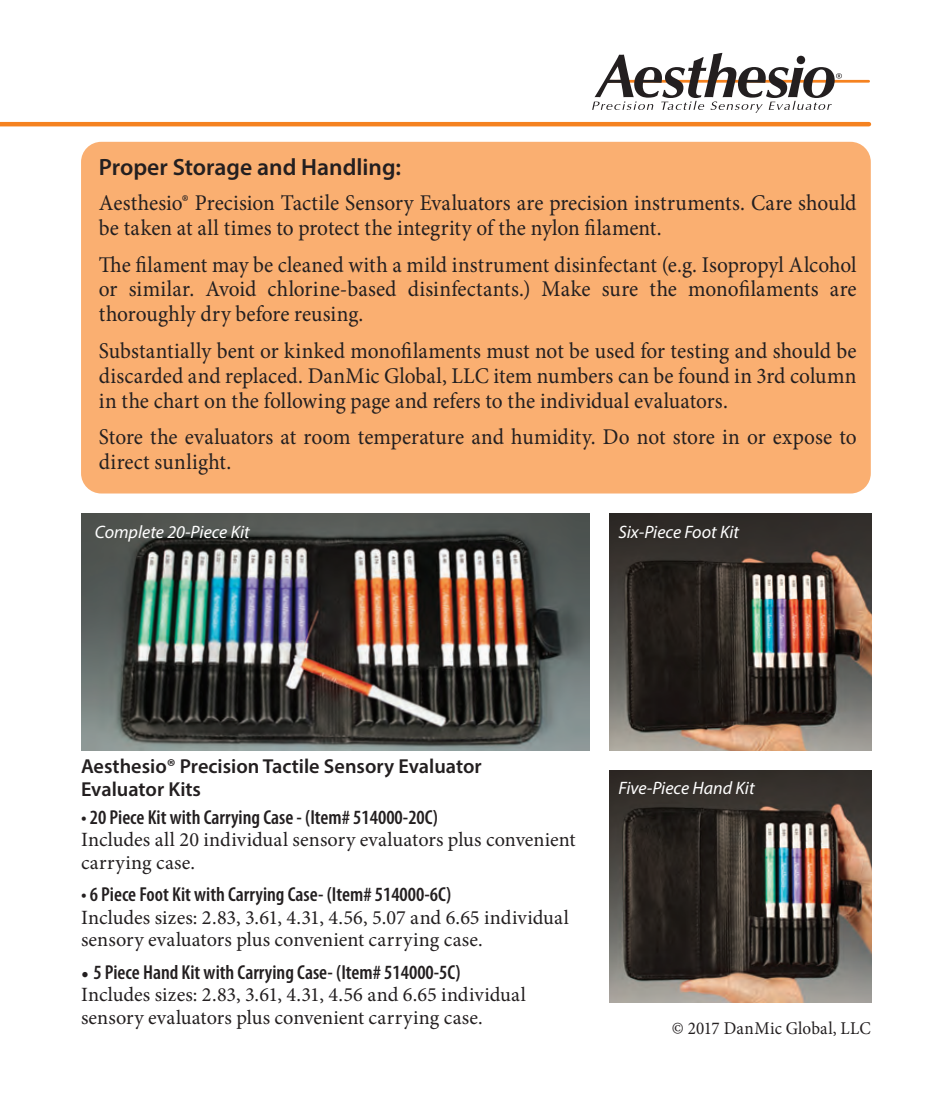
<style>
.page{position:relative;width:932px;height:1094px;background:#fff}
.page>*{position:absolute;margin:0;border:0;box-sizing:border-box;transform-origin:0 0}
.t1{font:600 23.62px "Myriad Pro";color:#231f20}
.t2{font:22.5px/24.8px "Minion Pro";color:#231f20;scale:.95 1}
.t3{font:20.25px/22.5px "Minion Pro";letter-spacing:.005em;color:#231f20}
.t4{font:600 condensed 20.25px "Myriad Pro";color:#231f20}
.t5{font:600 20.25px/22.5px "Myriad Pro";color:#231f20}
.t6{font:italic 18px "Myriad Pro";color:#fff}
.t7{font:18px "Minion Pro";letter-spacing:.01em;color:#231f20;scale:.95 1}
.s1{font-family:"Minion Pro";font-weight:400;font-stretch:normal}
</style>
<div class="page">
<hr style="left:608px;top:80px;width:260px;height:3px;background:#f58220">
<svg style="left:592px;top:53px;width:250px;height:60px"></svg>
<hr style="left:0;top:122px;width:868px;height:4px;background:#f58220">
<div style="left:81px;top:142px;width:789px;height:351px;background:#faaf71;border-radius:20px"></div>
<img style="left:81px;top:513px;width:509px;height:237px">
<img style="left:609px;top:513px;width:262px;height:237px">
<img style="left:610px;top:770px;width:261px;height:232px">
<p class="t1" style="left:99px;top:152px;width:304px">Proper Storage and Handling:</p>
<p class="t2" style="left:99px;top:190px;width:799px">Aesthesio® Precision Tactile Sensory Evaluators are precision instruments. Care should be taken at all times to protect the integrity of the nylon filament.</p>
<p class="t2" style="left:99px;top:252px;width:799px;text-align:justify">The filament may be cleaned with a mild instrument disinfectant (e.g. Isopropyl Alcohol or similar. Avoid chlorine-based disinfectants.) Make sure the monofilaments are thoroughly dry before reusing.</p>
<p class="t2" style="left:99px;top:338px;width:799px;text-align:justify">Substantially bent or kinked monofilaments must not be used for testing and should be discarded and replaced. DanMic Global, LLC item numbers can be found in 3rd column in the chart on the following page and refers to the individual evaluators.</p>
<p class="t2" style="left:99px;top:425px;width:799px">Store the evaluators at room temperature and humidity. Do not store in or expose to direct sunlight.</p>
<p class="t6" style="left:95px;top:520px;width:157px">Complete 20-Piece Kit</p>
<p class="t6" style="left:618px;top:520px;width:122px">Six-Piece Foot Kit</p>
<p class="t5" style="left:81px;top:754px;width:402px">Aesthesio® Precision Tactile Sensory Evaluator<br>Evaluator Kits</p>
<p class="t4" style="left:81px;top:804px;width:358px">• 20 Piece Kit with Carrying Case - (Item# 514000-20C)</p>
<p class="t3" style="left:81px;top:828px;width:496px">Includes all 20 individual sensory evaluators plus convenient carrying case.</p>
<p class="t4" style="left:81px;top:882px;width:372px">• 6 Piece Foot Kit with Carrying Case- (Item# 514000-6C)</p>
<p class="t3" style="left:81px;top:906px;width:489px">Includes sizes: 2.83, 3.61, 4.31, 4.56, 5.07 and 6.65 individual sensory evaluators plus convenient carrying case.</p>
<p class="t4" style="left:81px;top:959px;width:381px"><span class="s1">•</span> 5 Piece Hand Kit with Carrying Case- (Item# 514000-5C)</p>
<p class="t3" style="left:81px;top:983px;width:446px">Includes sizes: 2.83, 3.61, 4.31, 4.56 and 6.65 individual sensory evaluators plus convenient carrying case.</p>
<p class="t6" style="left:618px;top:777px;width:138px">Five-Piece Hand Kit</p>
<p class="t7" style="left:671px;top:1016px;width:211px">© 2017 DanMic Global, LLC</p>
</div>
